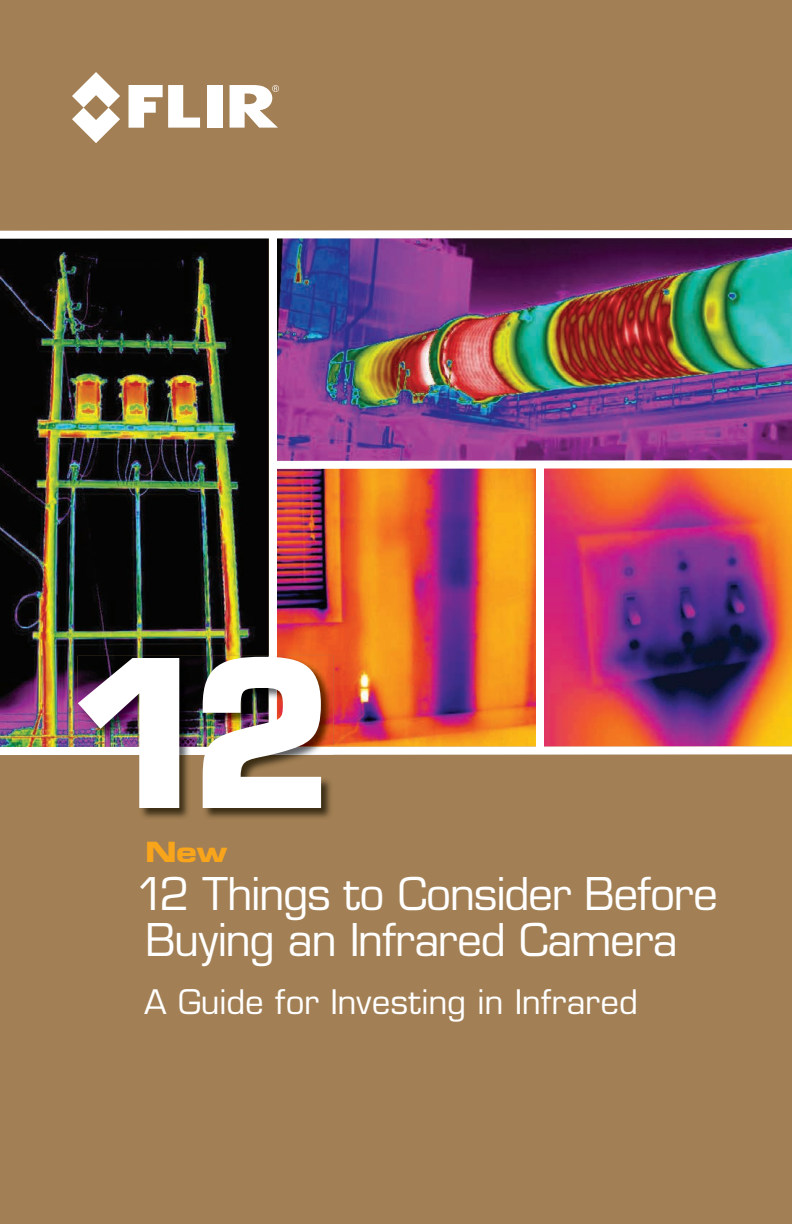
<style>
.page{position:relative;width:792px;height:1224px;background:#a27f54}
.page>*{position:absolute;margin:0;border:0;box-sizing:border-box;transform-origin:0 0}
.t1{font:700 200px "Eurostile LT Std";color:#fff}
.t2{font:44px/46px "Eurostile LT Std";letter-spacing:-.03em;color:#fff}
.t3{font:33px "Eurostile LT Std";color:#fff}
.t4{font:28px "Eurostile LT Std Bold Ex 2";color:#f9a51b}
</style>
<div class="page">
<svg style="left:129px;top:85px;width:71px;height:43px"></svg>
<div style="left:207px;top:85px;width:15px;height:43px;background:#fff"></div>
<svg style="left:72px;top:72px;width:48px;height:71px"></svg>
<svg style="left:230px;top:85px;width:49px;height:43px"></svg>
<img style="left:0;top:243px;width:269px;height:503px">
<img style="left:277px;top:473px;width:259px;height:273px">
<img style="left:544px;top:473px;width:248px;height:273px">
<img style="left:277px;top:243px;width:515px;height:213px">
<svg style="left:0;top:230px;width:792px;height:13px;background:#b0a7b1"></svg>
<svg style="left:265px;top:456px;width:527px;height:17px;background:#d6a1a7"></svg>
<svg style="left:0;top:746px;width:792px;height:9px;background:#f6f1ea"></svg>
<div style="left:269px;top:234px;width:8px;height:513px;background:#fff"></div>
<div style="left:536px;top:464px;width:8px;height:287px;background:#fff"></div>
<img style="left:78px;top:656px;width:255px;height:162px">
<h1 class="t1" style="left:68px;top:611px;width:268px">12</h1>
<p class="t4" style="left:145px;top:832px;width:84px">New</p>
<p class="t2" style="left:135px;top:871px;width:584px">12 Things to Consider Before<br>Buying an Infrared Camera</p>
<p class="t3" style="left:144px;top:982px;width:496px">A Guide for Investing in Infrared</p>
</div>
